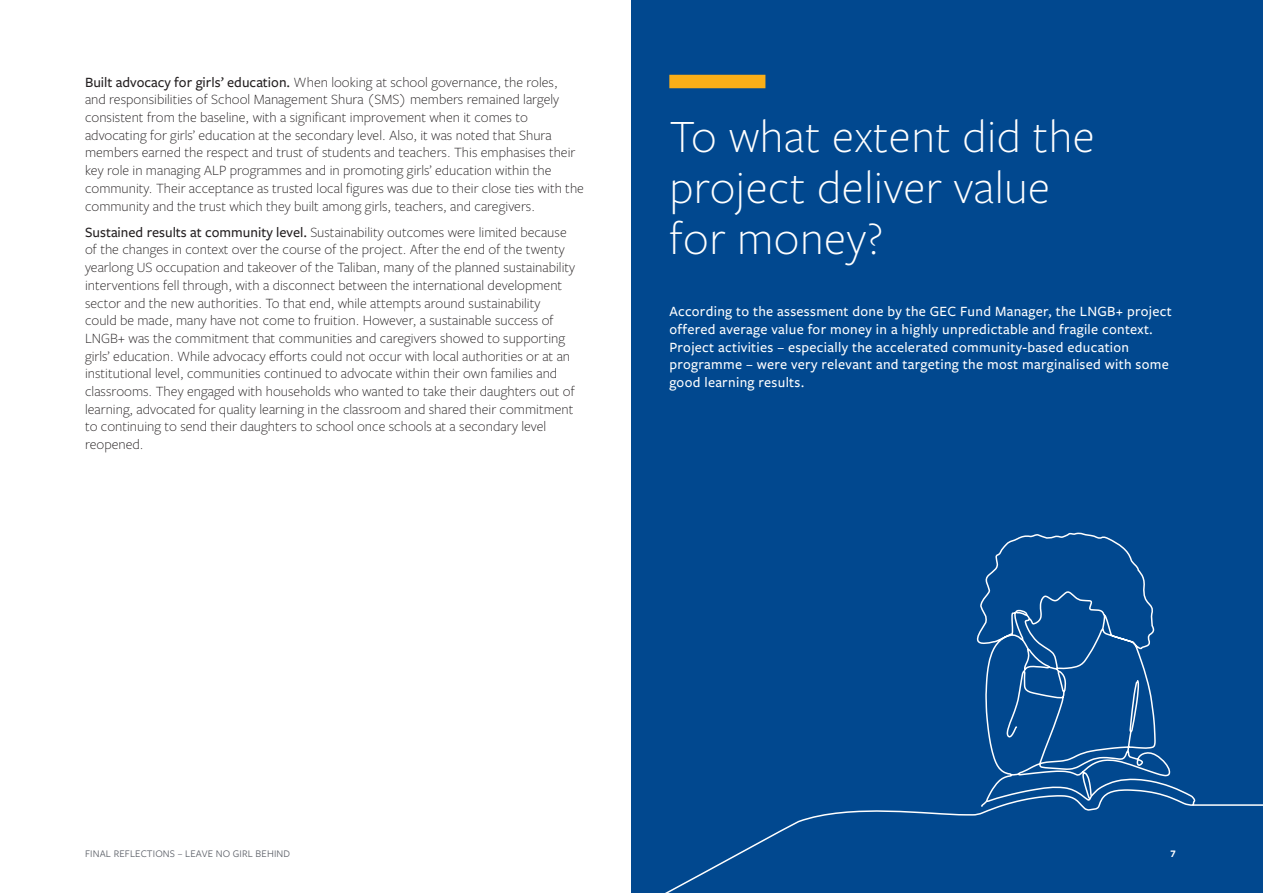
<style>
.page{position:relative;width:1263px;height:893px;background:#fff}
.page>*{position:absolute;margin:0;border:0;box-sizing:border-box;transform-origin:0 0}
.t1{font:300 48px/51px "Freight Sans Pro";letter-spacing:.01em;color:#fff}
.body{font:300 14.7px/17.7px "Freight Sans Pro";color:#231f20}
.body-2{font:500 14.7px/17.7px "Freight Sans Pro";letter-spacing:.02em;color:#fff}
.h2{font:10.5px "Freight Sans Pro";letter-spacing:.015em;color:#595d65}
.h2-2{font:700 10.5px "Freight Sans Pro";color:#fff}
.s1{font-weight:500}
</style>
<div class="page">
<div style="left:631px;top:0;width:632px;height:893px;background:#01488f"></div>
<svg style="left:665px;top:786px;width:531px;height:107px"></svg>
<svg style="left:966px;top:532px;width:205px;height:292px"></svg>
<hr style="left:1192px;top:804px;width:71px;height:2px;background:#fff">
<div style="left:669px;top:75px;width:96px;height:13px;background:#faaf18"></div>
<p class="body" style="left:85px;top:72px;width:500px"><span class="s1">Built advocacy for girls’ education.</span> When looking at school governance, the roles,<br>and responsibilities of School Management Shura (SMS) members remained largely consistent from the baseline, with a significant improvement when it comes to advocating for girls’ education at the secondary level. Also, it was noted that Shura members earned the respect and trust of students and teachers. This emphasises their key role in managing ALP programmes and in promoting girls’ education within the community. Their acceptance as trusted local figures was due to their close ties with the community and the trust which they built among girls, teachers, and caregivers.</p>
<p class="body" style="left:85px;top:223px;width:492px"><span class="s1">Sustained results at community level.</span> Sustainability outcomes were limited because of the changes in context over the course of the project. After the end of the twenty yearlong US occupation and takeover of the Taliban, many of the planned sustainability interventions fell through, with a disconnect between the international development sector and the new authorities. To that end, while attempts around sustainability could be made, many have not come to fruition. However, a sustainable success of LNGB+ was the commitment that communities and caregivers showed to supporting girls’ education. While advocacy efforts could not occur with local authorities or at an institutional level, communities continued to advocate within their own families and classrooms. They engaged with households who wanted to take their daughters out of learning, advocated for quality learning in the classroom and shared their commitment to continuing to send their daughters to school once schools at a secondary level reopened.</p>
<p class="t1" style="left:669px;top:109px;width:427px">To what extent did the project deliver value for money?</p>
<p class="body-2" style="left:669px;top:302px;width:504px">According to the assessment done by the GEC Fund Manager, the LNGB+ project offered average value for money in a highly unpredictable and fragile context.<br>Project activities – especially the accelerated community-based education programme – were very relevant and targeting the most marginalised with some good learning results.</p>
<p class="h2" style="left:85px;top:846px;width:207px">FINAL REFLECTIONS – LEAVE NO GIRL BEHIND</p>
<p class="h2-2" style="left:1170px;top:846px;width:7px">7</p>
</div>
